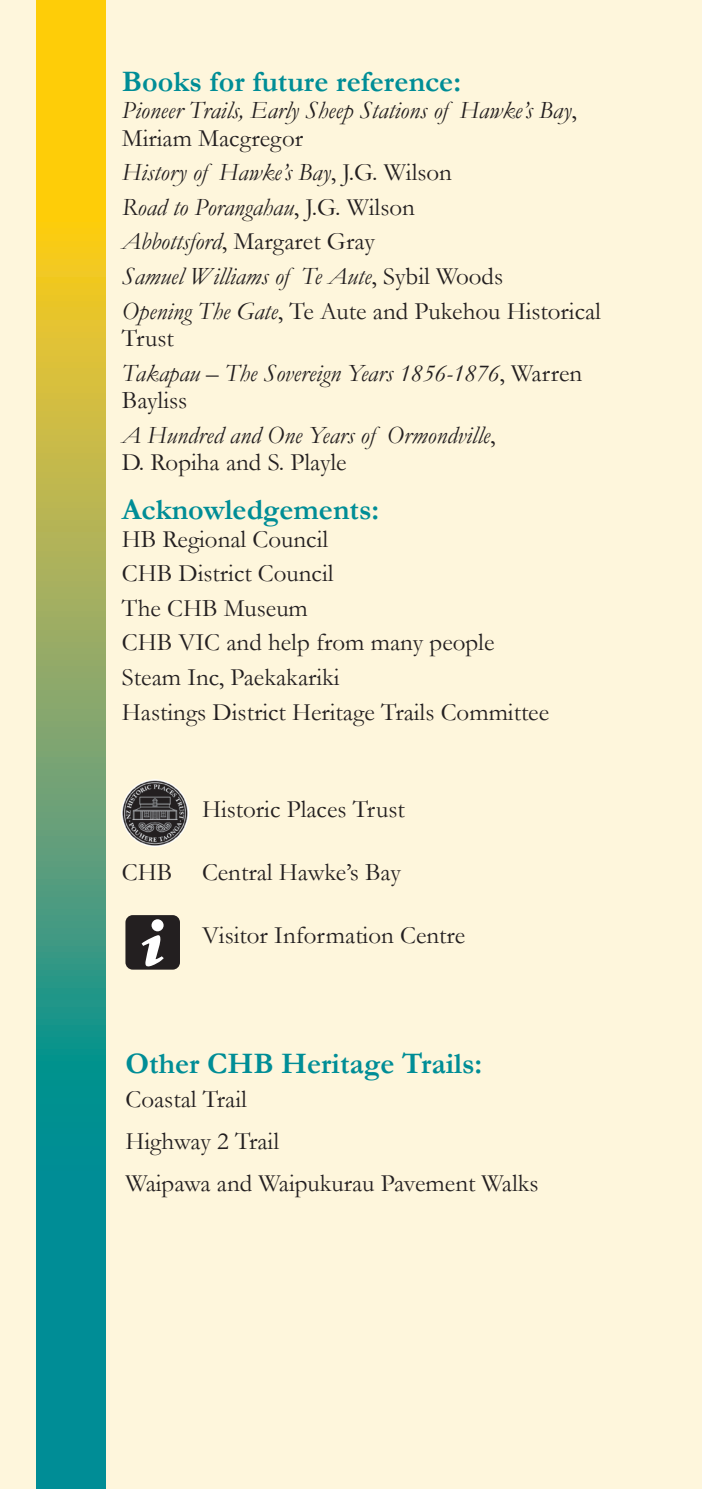
<style>
.page{position:relative;width:702px;height:1489px;background:#fff}
.page>*{position:absolute;margin:0;border:0;box-sizing:border-box;transform-origin:0 0}
.t1{font:700 30px "Garamond";color:#008d96}
.t2{font:italic 25px/34.5px "Garamond";color:#231f20}
.t3{font:25px/34.5px "Garamond";color:#231f20}
.s1{font-style:normal}
</style>
<div class="page">
<div style="left:0;top:0;width:702px;height:1488px;background:#fef6dc"></div>
<svg style="left:37px;top:0;width:68px;height:1488px"></svg>
<img style="left:122px;top:780px;width:66px;height:66px">
<div style="left:125px;top:915px;width:55px;height:54px;background:#231f20;border-radius:7px"></div>
<div style="left:151px;top:919px;width:13px;height:12px;background:#fff;border-radius:50%"></div>
<svg style="left:142px;top:935px;width:22px;height:31px"></svg>
<p class="t1" style="left:122px;top:63px;width:341px">Books for future reference:</p>
<p class="t2" style="left:122px;top:96px;width:456px;line-height:27.5px">Pioneer Trails, Early Sheep Stations of Hawke’s Bay<span class="s1">,<br>Miriam Macgregor</span></p>
<p class="t2" style="left:122px;top:155px;width:480px">History of Hawke’s Bay<span class="s1">, J.G. Wilson<br></span>Road to Porangahau<span class="s1">, J.G. Wilson<br></span>Abbottsford<span class="s1">, Margaret Gray<br></span>Samuel Williams of Te Aute<span class="s1">, Sybil Woods<br></span>Opening The Gate<span class="s1">, Te Aute and Pukehou Historical</span></p>
<p class="t2" style="left:122px;top:320px;width:461px"><span class="s1">Trust<br></span>Takapau – The Sovereign Years 1856-1876<span class="s1">, Warren</span></p>
<p class="t2" style="left:122px;top:382px;width:375px"><span class="s1">Bayliss<br></span>A Hundred and One Years of Ormondville<span class="s1">,</span></p>
<p class="t3" style="left:122px;top:445px;width:226px">D. Ropiha and S. Playle</p>
<p class="t1" style="left:122px;top:491px;width:259px">Acknowledgements:</p>
<p class="t3" style="left:122px;top:521px;width:428px">HB Regional Council<br>CHB District Council<br>The CHB Museum<br>CHB VIC and help from many people<br>Steam Inc, Paekakariki<br>Hastings District Heritage Trails Committee</p>
<p class="t3" style="left:202px;top:791px;width:204px">Historic Places Trust</p>
<p class="t3" style="left:122px;top:854px;width:280px">CHB Central Hawke’s Bay</p>
<p class="t3" style="left:202px;top:917px;width:265px">Visitor Information Centre</p>
<p class="t1" style="left:125px;top:1045px;width:358px">Other CHB Heritage Trails:</p>
<p class="t3" style="left:125px;top:1078px;width:414px;line-height:41.8px">Coastal Trail<br>Highway 2 Trail<br>Waipawa and Waipukurau Pavement Walks</p>
</div>
